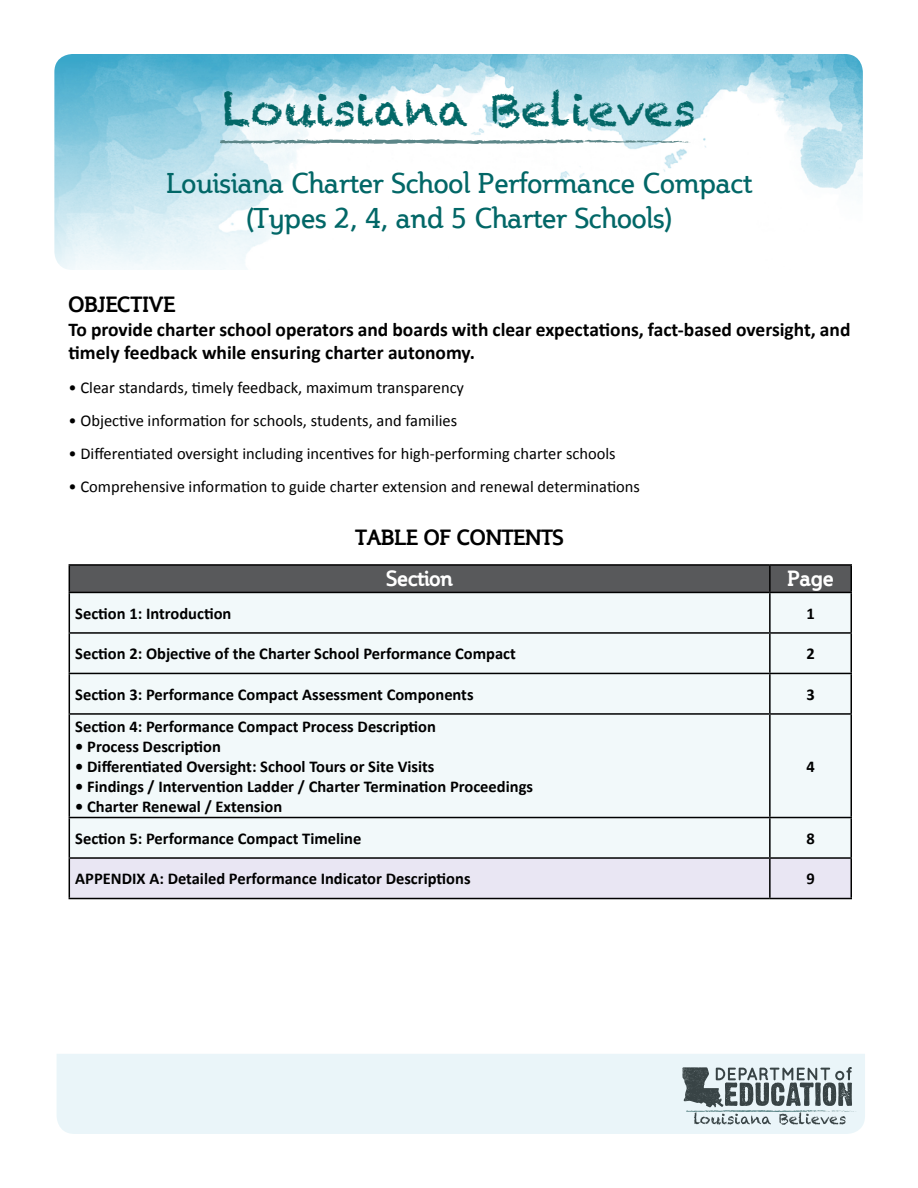
<style>
.page{position:relative;width:918px;height:1188px;background:#fff}
.page>*{position:absolute;margin:0;border:0;box-sizing:border-box;transform-origin:0 0}
.t1{font:45px "Chalkduster";color:#026767}
.t2{font:28.5px/34.2px "Steinem";color:#026767;text-align:center}
.t3{font:700 21px "Steinem";letter-spacing:.01em;color:#000}
.t4{font:700 21px "Steinem";letter-spacing:.01em;color:#fff}
.t5{font:700 19.5px/23.4px "Calibri";color:#000}
.t6{font:700 16.5px "Calibri";color:#000}
.t7{font:16.5px "Calibri";color:#000}
</style>
<div class="page">
<div style="left:57px;top:1054px;width:808px;height:80px;background:#eaf5f9"></div>
<div style="left:70px;top:593px;width:780px;height:264px;background:#f2f9fa"></div>
<div style="left:70px;top:859px;width:780px;height:39px;background:#e9e6f3"></div>
<hr style="left:69px;top:564px;width:701px;height:2px;background:#000">
<svg style="left:69px;top:565px;width:781px;height:27px"></svg>
<hr style="left:770px;top:564px;width:82px;height:2px;background:#000">
<hr style="left:769px;top:566px;width:2px;height:26px;background:#000">
<hr style="left:850px;top:566px;width:2px;height:26px;background:#000">
<hr style="left:69px;top:592px;width:701px;height:1px;background:#000">
<hr style="left:69px;top:593px;width:1px;height:39px;background:#000">
<hr style="left:770px;top:592px;width:82px;height:1px;background:#000">
<hr style="left:769px;top:593px;width:2px;height:39px;background:#000">
<hr style="left:850px;top:593px;width:2px;height:39px;background:#000">
<hr style="left:69px;top:632px;width:701px;height:2px;background:#000">
<hr style="left:69px;top:634px;width:1px;height:39px;background:#000">
<hr style="left:770px;top:632px;width:82px;height:2px;background:#000">
<hr style="left:769px;top:634px;width:2px;height:39px;background:#000">
<hr style="left:850px;top:634px;width:2px;height:39px;background:#000">
<hr style="left:69px;top:673px;width:701px;height:1px;background:#000">
<hr style="left:69px;top:674px;width:1px;height:39px;background:#000">
<hr style="left:770px;top:673px;width:82px;height:1px;background:#000">
<hr style="left:769px;top:674px;width:2px;height:39px;background:#000">
<hr style="left:850px;top:674px;width:2px;height:39px;background:#000">
<hr style="left:69px;top:713px;width:701px;height:2px;background:#000">
<hr style="left:69px;top:715px;width:1px;height:102px;background:#000">
<hr style="left:770px;top:713px;width:82px;height:2px;background:#000">
<hr style="left:769px;top:715px;width:2px;height:102px;background:#000">
<hr style="left:850px;top:715px;width:2px;height:102px;background:#000">
<hr style="left:69px;top:817px;width:701px;height:1px;background:#000">
<hr style="left:69px;top:818px;width:1px;height:39px;background:#000">
<hr style="left:770px;top:817px;width:82px;height:1px;background:#000">
<hr style="left:769px;top:818px;width:2px;height:39px;background:#000">
<hr style="left:850px;top:818px;width:2px;height:39px;background:#000">
<hr style="left:69px;top:857px;width:701px;height:2px;background:#000">
<hr style="left:69px;top:859px;width:1px;height:39px;background:#000">
<hr style="left:770px;top:857px;width:82px;height:2px;background:#000">
<hr style="left:769px;top:859px;width:2px;height:39px;background:#000">
<hr style="left:850px;top:859px;width:2px;height:39px;background:#000">
<hr style="left:69px;top:898px;width:701px;height:1px;background:#000">
<hr style="left:770px;top:898px;width:82px;height:1px;background:#000">
<svg style="left:682px;top:1067px;width:170px;height:58px"></svg>
<img style="left:686px;top:1110px;width:78px;height:2px">
<img style="left:54px;top:54px;width:809px;height:216px">
<svg style="left:219px;top:139px;width:471px;height:5px"></svg>
<h1 class="t1" style="left:222px;top:84px;width:475px">Louisiana Believes</h1>
<h2 class="t2" style="left:166px;top:167px;width:587px">Louisiana Charter School Performance Compact (Types 2, 4, and 5 Charter Schools)</h2>
<p class="t3" style="left:69px;top:293px;width:108px">OBJECTIVE</p>
<p class="t5" style="left:69px;top:318px;width:783px">To provide charter school operators and boards with clear expectations, fact-based oversight, and timely feedback while ensuring charter autonomy.</p>
<p class="t7" style="left:69px;top:377px;width:397px">• Clear standards, timely feedback, maximum transparency</p>
<p class="t7" style="left:69px;top:410px;width:390px">• Objective information for schools, students, and families</p>
<p class="t7" style="left:69px;top:443px;width:549px">• Differentiated oversight including incentives for high-performing charter schools</p>
<p class="t7" style="left:69px;top:477px;width:573px">• Comprehensive information to guide charter extension and renewal determinations</p>
<p class="t3" style="left:356px;top:525px;width:209px">TABLE O F CO NTENTS</p>
<p class="t4" style="left:387px;top:567px;width:68px">SECTION</p>
<p class="t4" style="left:788px;top:567px;width:47px">PAGE</p>
<p class="t6" style="left:75px;top:603px;width:158px">Section 1: Introduction</p>
<p class="t6" style="left:806px;top:603px;width:10px">1</p>
<p class="t6" style="left:75px;top:643px;width:442px">Section 2: Objective of the Charter School Performance Compact</p>
<p class="t6" style="left:806px;top:643px;width:10px">2</p>
<p class="t6" style="left:75px;top:684px;width:400px">Section 3: Performance Compact Assessment Components</p>
<p class="t6" style="left:806px;top:684px;width:10px">3</p>
<p class="t6" style="left:75px;top:716px;width:362px">Section 4: Performance Compact Process Description</p>
<p class="t6" style="left:75px;top:736px;width:147px">• Process Description</p>
<p class="t6" style="left:75px;top:756px;width:361px">• Differentiated Oversight: School Tours or Site Visits</p>
<p class="t6" style="left:75px;top:776px;width:459px">• Findings / Intervention Ladder / Charter Termination Proceedings</p>
<p class="t6" style="left:75px;top:796px;width:208px">• Charter Renewal / Extension</p>
<p class="t6" style="left:806px;top:756px;width:10px">4</p>
<p class="t6" style="left:75px;top:828px;width:288px">Section 5: Performance Compact Timeline</p>
<p class="t6" style="left:806px;top:828px;width:10px">8</p>
<p class="t6" style="left:75px;top:868px;width:397px">APPENDIX A: Detailed Performance Indicator Descriptions</p>
<p class="t6" style="left:806px;top:868px;width:10px">9</p>
</div>
